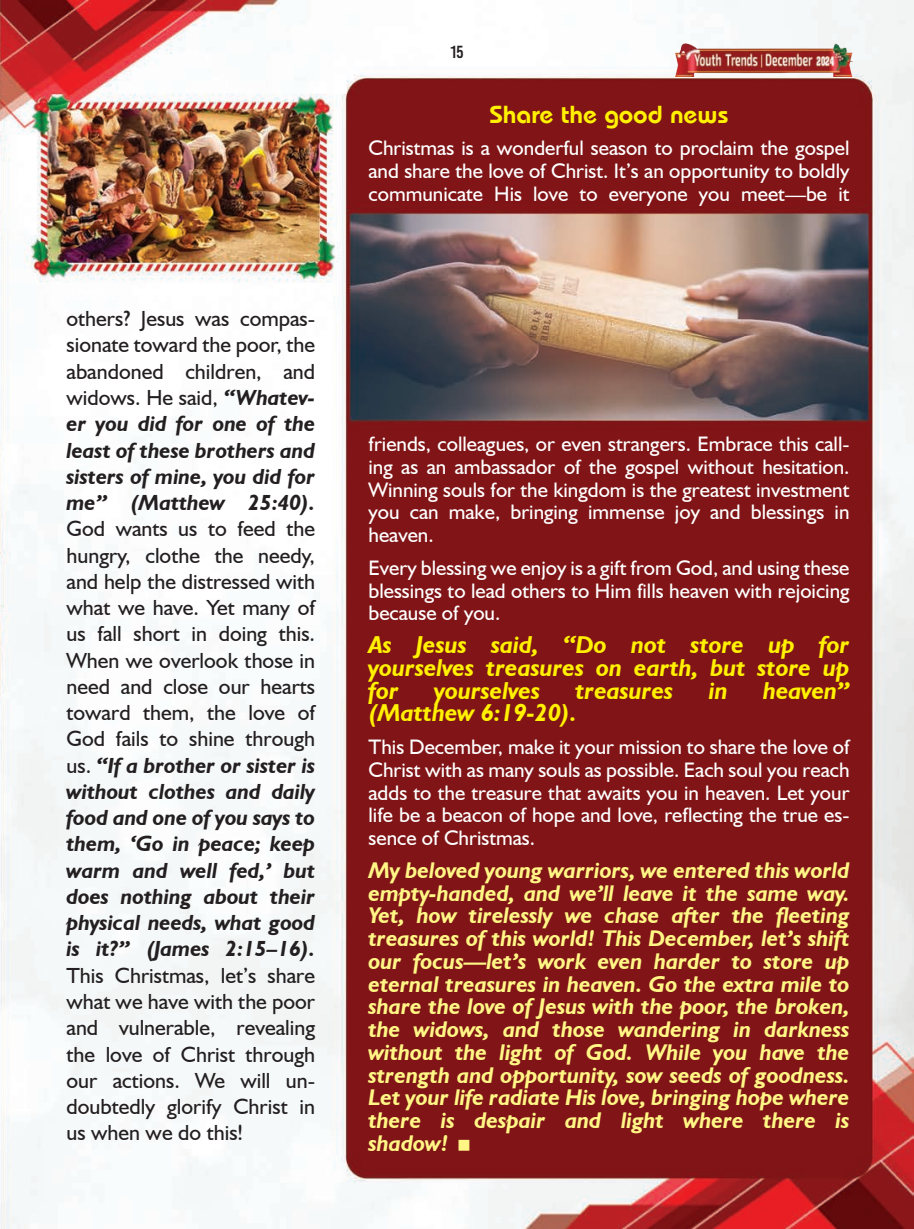
<style>
.page{position:relative;width:914px;height:1229px;background:#fff}
.page>*{position:absolute;margin:0;border:0;box-sizing:border-box;transform-origin:0 0}
.t1{font:26.25px "TAMIL UNI018";color:#fff101}
.t2{font:italic 700 24.5px/22.8px "Humanist 521 BT";color:#fff101;text-align:justify}
.t3{font:italic 700 22.75px/22.8px "Humanist 521 BT";color:#fff685;text-align:justify}
.t4{font:21.88px/26.2px "Humanist 521 BT";color:#231f20;text-align:justify}
.t5{font:italic 700 21.88px/26.2px "Humanist 521 BT";color:#231f20;text-align:justify}
.t6{font:21px/22.8px "Humanist 521 BT";color:#fff;text-align:justify}
.t7{font:17.5px "Bebas Kai";color:#231f20}
.s1{font-weight:400;font-style:normal}
.s2{font-weight:700;font-style:italic}
</style>
<div class="page">
<img style="left:0;top:0;width:914px;height:1228px">
<img style="left:675px;top:44px;width:177px;height:32px">
<svg style="left:459px;top:1139px;width:10px;height:11px"></svg>
<p class="t5" style="left:66px;top:305px;width:250px"><span class="s1">others? Jesus was compas&shy;sionate toward the poor, the abandoned children, and widows. He said,</span> “Whatev&shy;er you did for one of the least of these brothers and sisters of mine, you did for me” (Matthew 25:40).</p>
<p class="t4" style="left:66px;top:515px;width:250px">God wants us to feed the hungry, clothe the needy, and help the distressed with what we have. Yet many of us fall short in doing this.<br>When we overlook those in need and close our hearts toward them, the love of God fails to shine through us. <span class="s2">“If a brother or sister is without clothes and daily food and one of you says to them, ‘Go in peace; keep warm and well fed,’ but does nothing about their physical needs, what good is it?” (James 2:15–16).</span></p>
<p class="t4" style="left:66px;top:961px;width:250px">This Christmas, let’s share what we have with the poor and vulnerable, revealing the love of Christ through our actions. We will un&shy;doubtedly glorify Christ in us when we do this!</p>
<p class="t7" style="left:450px;top:42px;width:14px">15</p>
<p class="t1" style="left:489px;top:101px;width:241px">Share the good news</p>
<p class="t6" style="left:368px;top:136px;width:482px">Christmas is a wonderful season to proclaim the gospel and share the love of Christ. It’s an opportunity to boldly communicate His love to everyone you meet—be it</p>
<p class="t6" style="left:368px;top:432px;width:482px">friends, colleagues, or even strangers. Embrace this call&shy;ing as an ambassador of the gospel without hesitation.<br>Winning souls for the kingdom is the greatest investment you can make, bringing immense joy and blessings in heaven.</p>
<p class="t6" style="left:368px;top:556px;width:482px">Every blessing we enjoy is a gift from God, and using these blessings to lead others to Him fills heaven with rejoicing because of you.</p>
<p class="t2" style="left:368px;top:633px;width:482px">As Jesus said, “Do not store up for yourselves treasures on earth, but store up for</p>
<p class="t2" style="left:434px;top:678px;width:107px">yourselves</p>
<p class="t2" style="left:575px;top:678px;width:99px">treasures</p>
<p class="t2" style="left:708px;top:678px;width:20px">in</p>
<p class="t2" style="left:763px;top:678px;width:88px">heaven”</p>
<p class="t2" style="left:368px;top:701px;width:210px">(Matthew 6:19-20).</p>
<p class="t6" style="left:368px;top:735px;width:482px">This December, make it your mission to share the love of Christ with as many souls as possible. Each soul you reach adds to the treasure that awaits you in heaven. Let your life be a beacon of hope and love, reflecting the true es&shy;sence of Christmas.</p>
<p class="t3" style="left:368px;top:858px;width:482px">My beloved young warriors, we entered this world empty-handed, and we’ll leave it the same way.<br>Yet, how tirelessly we chase after the fleeting treasures of this world! This December, let’s shift our focus—let’s work even harder to store up eternal treasures in heaven. Go the extra mile to share the love of Jesus with the poor, the broken, the widows, and those wandering in darkness without the light of God. While you have the strength and opportunity, sow seeds of goodness.<br>Let your life radiate His love, bringing hope where there is despair and light where there is shadow!</p>
</div>
